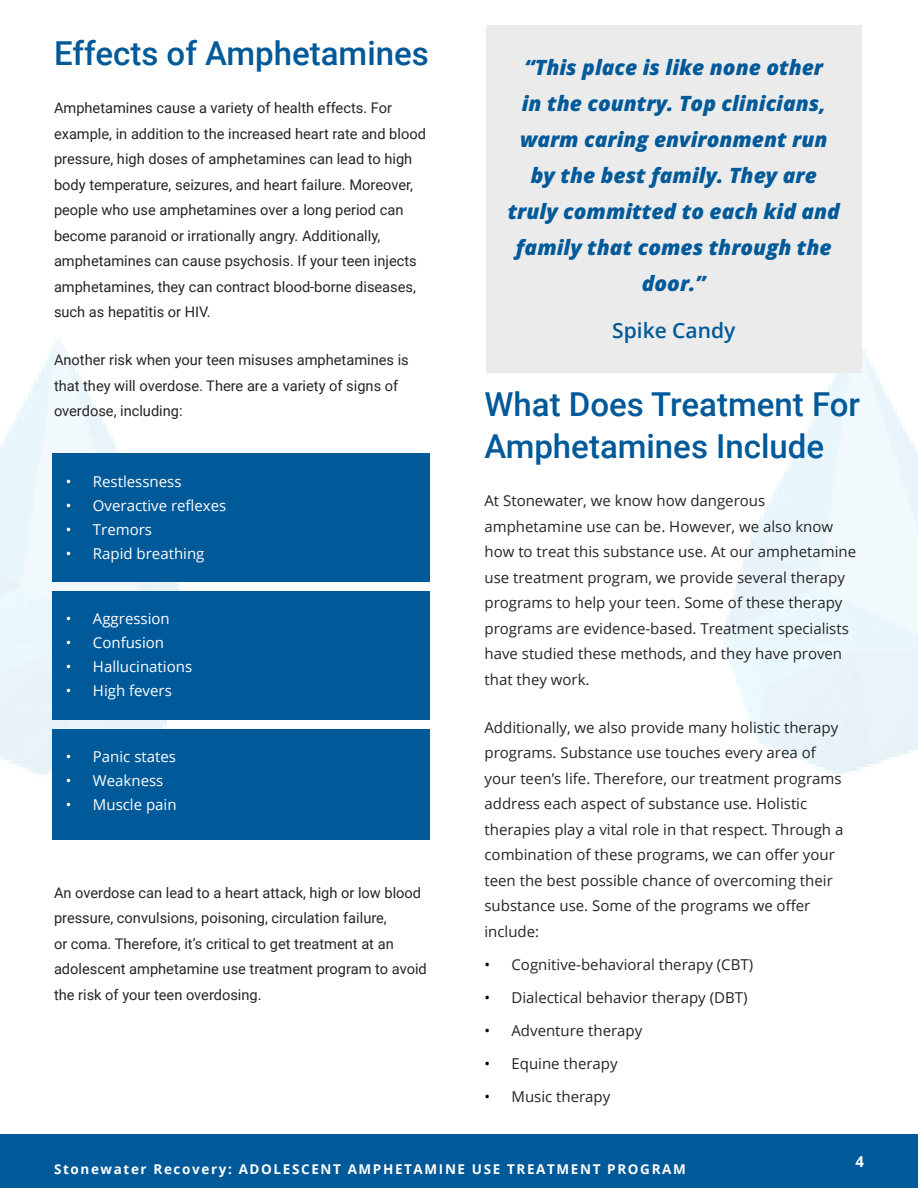
<style>
.page{position:relative;width:918px;height:1188px;background:#fff}
.page>*{position:absolute;margin:0;border:0;box-sizing:border-box;transform-origin:0 0}
.t1{font:500 33px/42px "Roboto";color:#005998}
.t2{font:italic 21px/36px "Open Sans";color:#005998;text-align:center}
.t3{font:600 21px "Open Sans";color:#005998}
.t4{font:15px/25.5px "Open Sans";color:#252525}
.t5{font:15px "Open Sans";color:#fff}
.t6{font:700 15px "Open Sans";color:#fff}
.t7{font:14.7px/25.5px "Roboto";color:#252525}
.t8{font:700 13.5px "Open Sans";letter-spacing:.12em;color:#fff}
.s1{color:#000}
</style>
<div class="page">
<div style="left:0;top:1134px;width:918px;height:54px;background:#005998"></div>
<img style="left:0;top:337px;width:209px;height:437px">
<div style="left:486px;top:26px;width:376px;height:348px;background:#ebebeb"></div>
<div style="left:52px;top:454px;width:378px;height:128px;background:#005998"></div>
<div style="left:52px;top:591px;width:378px;height:128px;background:#005998"></div>
<div style="left:52px;top:729px;width:378px;height:111px;background:#005998"></div>
<h1 class="t1" style="left:54px;top:31px;width:376px">Effects of Amphetamines</h1>
<p class="t7" style="left:54px;top:95px;width:373px">Amphetamines cause a variety of health effects. For example, in addition to the increased heart rate and blood pressure, high doses of amphetamines can lead to high body temperature, seizures, and heart failure. Moreover, people who use amphetamines over a long period can become paranoid or irrationally angry. Additionally, amphetamines can cause psychosis. If your teen injects amphetamines, they can contract blood-borne diseases, such as hepatitis or HIV.</p>
<p class="t7" style="left:54px;top:347px;width:356px">Another risk when your teen misuses amphetamines is that they will overdose. There are a variety of signs of overdose, including:</p>
<p class="t5" style="left:66px;top:471px;width:117px">• Restlessness</p>
<p class="t5" style="left:66px;top:495px;width:162px">• Overactive reflexes</p>
<p class="t5" style="left:66px;top:519px;width:88px">• Tremors</p>
<p class="t5" style="left:66px;top:543px;width:140px">• Rapid breathing</p>
<p class="t5" style="left:66px;top:608px;width:105px">• Aggression</p>
<p class="t5" style="left:66px;top:632px;width:100px">• Confusion</p>
<p class="t5" style="left:66px;top:656px;width:128px">• Hallucinations</p>
<p class="t5" style="left:66px;top:680px;width:107px">• High fevers</p>
<p class="t5" style="left:66px;top:746px;width:112px">• Panic states</p>
<p class="t5" style="left:66px;top:770px;width:99px">• Weakness</p>
<p class="t5" style="left:66px;top:794px;width:112px">• Muscle pain</p>
<p class="t7" style="left:54px;top:879px;width:374px">An overdose can lead to a heart attack, high or low blood pressure, convulsions, poisoning, circulation failure,<br>or coma. Therefore, it’s critical to get treatment at an adolescent amphetamine use treatment program to avoid the risk of your teen overdosing.</p>
<h2 class="t2" style="left:508px;top:48px;width:334px">“This place is like none other<br>in the country. Top clinicians, warm caring environment run by the best family. They are truly committed to each kid and family that comes through the door.”</h2>
<h2 class="t3" style="left:612px;top:316px;width:125px">Spike Candy</h2>
<h1 class="t1" style="left:484px;top:382px;width:377px">What Does Treatment For<br>Amphetamines Include</h1>
<p class="t4" style="left:484px;top:488px;width:373px">At Stonewater, we know how dangerous amphetamine use can be. However, we also know how to treat this substance use. At our amphetamine use treatment program, we provide several therapy programs to help your teen. Some of these therapy programs are evidence-based. Treatment specialists have studied these methods, and they have proven that they work.</p>
<p class="t4" style="left:484px;top:714px;width:360px">Additionally, we also provide many holistic therapy programs. Substance use touches every area of your teen’s life. Therefore, our treatment programs address each aspect of substance use. Holistic therapies play a vital role in that respect. Through a combination of these programs, we can offer your teen the best possible chance of overcoming their substance use. Some of the programs we offer include:</p>
<p class="t4" style="left:484px;top:951px;width:270px"><span class="s1">•</span> Cognitive-behavioral therapy (CBT)</p>
<p class="t4" style="left:484px;top:984px;width:265px"><span class="s1">•</span> Dialectical behavior therapy (DBT)</p>
<p class="t4" style="left:484px;top:1017px;width:159px"><span class="s1">•</span> Adventure therapy</p>
<p class="t4" style="left:484px;top:1050px;width:135px"><span class="s1">•</span> Equine therapy</p>
<p class="t4" style="left:484px;top:1083px;width:127px"><span class="s1">•</span> Music therapy</p>
<p class="t8" style="left:54px;top:1159px;width:633px">Stonewater Recovery: ADOLESCENT AMPHETAMINE USE TREATMENT PROGRAM</p>
<p class="t6" style="left:855px;top:1151px;width:10px">4</p>
</div>
